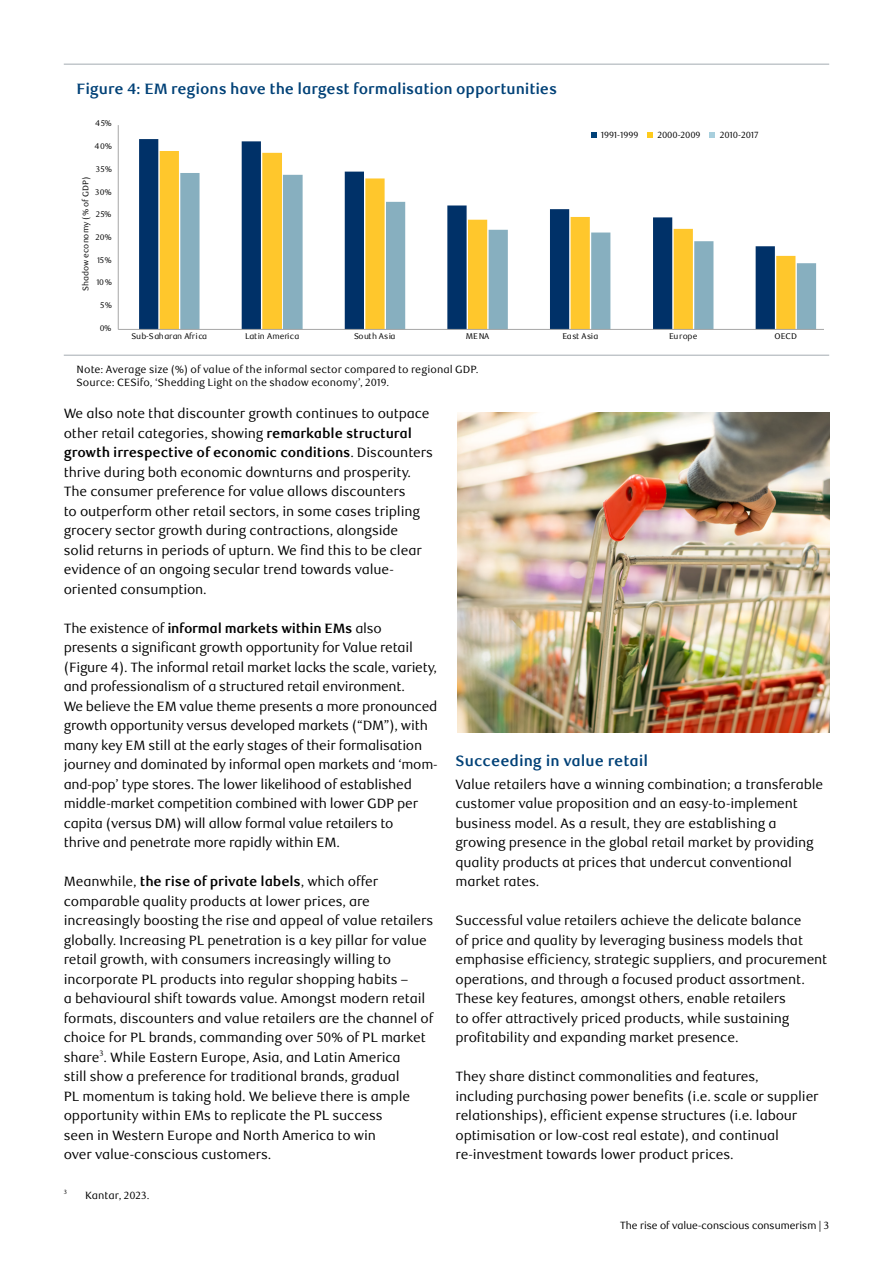
<style>
.page{position:relative;width:893px;height:1263px;background:#fff}
.page>*{position:absolute;margin:0;border:0;box-sizing:border-box;transform-origin:0 0}
.t1{font:700 15px "RBC Text";letter-spacing:-.005em;color:#004177}
.t2{font:13.5px/19.5px "RBC Text";letter-spacing:-.01em;color:#000}
.t3{font:10.5px/13.5px "RBC Text";letter-spacing:.005em;color:#000}
.t4{font:10.5px "RBC Display";color:#000}
.t5{font:9px "RBC Text";letter-spacing:-.01em;color:#000}
.t6{font:8.25px "RBC Text";color:#000}
.t7{font:8.25px "RBC Text";letter-spacing:.045em;color:#000}
.t8{font:6.15px "RBC Text";color:#000}
.s1{font-weight:700}
</style>
<div class="page">
<hr style="left:64px;top:64px;width:765px;height:1px;background:#a4abb1">
<hr style="left:64px;top:355px;width:765px;height:1px;background:#a4abb1">
<svg style="left:139px;top:139px;width:122px;height:190px;fill:#003168"></svg>
<svg style="left:160px;top:151px;width:204px;height:178px"></svg>
<svg style="left:180px;top:173px;width:636px;height:156px"></svg>
<hr style="left:118px;top:125px;width:1px;height:204px;background:#a6a6a6">
<hr style="left:118px;top:329px;width:705px;height:1px;background:#a6a6a6">
<img style="left:457px;top:412px;width:372px;height:320px">
<svg style="left:591px;top:132px;width:6px;height:6px"></svg>
<svg style="left:647px;top:132px;width:6px;height:6px"></svg>
<svg style="left:709px;top:132px;width:6px;height:6px"></svg>
<p class="t1" style="left:77px;top:80px;width:482px">Figure 4: EM regions have the largest formalisation opportunities</p>
<p class="t6" style="left:95px;top:119px;width:18px">45%</p>
<p class="t6" style="left:95px;top:141px;width:19px">40%</p>
<p class="t6" style="left:96px;top:164px;width:18px">35%</p>
<p class="t6" style="left:81px;top:291px;width:116px;rotate:-90deg">Shadow economy (% of GDP)</p>
<p class="t6" style="left:95px;top:187px;width:18px">30%</p>
<p class="t6" style="left:96px;top:209px;width:17px">25%</p>
<p class="t6" style="left:95px;top:232px;width:18px">20%</p>
<p class="t6" style="left:97px;top:255px;width:16px">15%</p>
<p class="t6" style="left:97px;top:277px;width:17px">10%</p>
<p class="t6" style="left:100px;top:300px;width:13px">5%</p>
<p class="t6" style="left:100px;top:323px;width:13px">0%</p>
<p class="t5" style="left:601px;top:129px;width:39px">1991-1999</p>
<p class="t5" style="left:657px;top:129px;width:45px">2000-2009</p>
<p class="t5" style="left:720px;top:129px;width:40px">2010-2017</p>
<p class="t6" style="left:131px;top:331px;width:77px">Sub-Saharan Africa</p>
<p class="t6" style="left:245px;top:331px;width:56px">Latin America</p>
<p class="t7" style="left:354px;top:331px;width:43px">South Asia</p>
<p class="t6" style="left:466px;top:331px;width:25px">MENA</p>
<p class="t6" style="left:562px;top:331px;width:38px">East Asia</p>
<p class="t6" style="left:669px;top:331px;width:30px">Europe</p>
<p class="t6" style="left:775px;top:331px;width:24px">OECD</p>
<p class="t3" style="left:77px;top:362px;width:403px">Note: Average size (%) of value of the informal sector compared to regional GDP.<br>Source: CESifo, ‘Shedding Light on the shadow economy’, 2019.</p>
<p class="t2" style="left:64px;top:404px;width:371px">We also note that discounter growth continues to outpace other retail categories, showing <span class="s1">remarkable structural growth irrespective of economic conditions</span>. Discounters thrive during both economic downturns and prosperity.<br>The consumer preference for value allows discounters<br>to outperform other retail sectors, in some cases tripling grocery sector growth during contractions, alongside<br>solid returns in periods of upturn. We find this to be clear evidence of an ongoing secular trend towards value&shy;oriented consumption.</p>
<p class="t2" style="left:64px;top:618px;width:375px">The existence of <span class="s1">informal markets within EMs</span> also presents a significant growth opportunity for Value retail (Figure 4). The informal retail market lacks the scale, variety, and professionalism of a structured retail environment.<br>We believe the EM value theme presents a more pronounced growth opportunity versus developed markets (“DM”), with many key EM still at the early stages of their formalisation journey and dominated by informal open markets and ‘mom&shy;and-pop’ type stores. The lower likelihood of established middle-market competition combined with lower GDP per capita (versus DM) will allow formal value retailers to<br>thrive and penetrate more rapidly within EM.</p>
<p class="t2" style="left:64px;top:872px;width:371px">Meanwhile, <span class="s1">the rise of private labels</span>, which offer comparable quality products at lower prices, are increasingly boosting the rise and appeal of value retailers globally. Increasing PL penetration is a key pillar for value retail growth, with consumers increasingly willing to incorporate PL products into regular shopping habits –<br>a behavioural shift towards value. Amongst modern retail formats, discounters and value retailers are the channel of choice for PL brands, commanding over 50% of PL market share<sup>3</sup>. While Eastern Europe, Asia, and Latin America<br>still show a preference for traditional brands, gradual<br>PL momentum is taking hold. We believe there is ample opportunity within EMs to replicate the PL success<br>seen in Western Europe and North America to win<br>over value-conscious customers.</p>
<p class="t8" style="left:64px;top:1188px;width:5px">3</p>
<p class="t3" style="left:85px;top:1188px;width:66px">Kantar, 2023.</p>
<p class="t1" style="left:455px;top:752px;width:194px">Succeeding in value retail</p>
<p class="t2" style="left:455px;top:775px;width:369px">Value retailers have a winning combination; a transferable customer value proposition and an easy-to-implement business model. As a result, they are establishing a growing presence in the global retail market by providing quality products at prices that undercut conventional market rates.</p>
<p class="t2" style="left:455px;top:911px;width:373px">Successful value retailers achieve the delicate balance<br>of price and quality by leveraging business models that emphasise efficiency, strategic suppliers, and procurement operations, and through a focused product assortment.<br>These key features, amongst others, enable retailers<br>to offer attractively priced products, while sustaining profitability and expanding market presence.</p>
<p class="t2" style="left:455px;top:1067px;width:365px">They share distinct commonalities and features, including purchasing power benefits (i.e. scale or supplier relationships), efficient expense structures (i.e. labour optimisation or low-cost real estate), and continual re-investment towards lower product prices.</p>
<p class="t4" style="left:620px;top:1219px;width:211px">The rise of value-conscious consumerism | 3</p>
</div>
